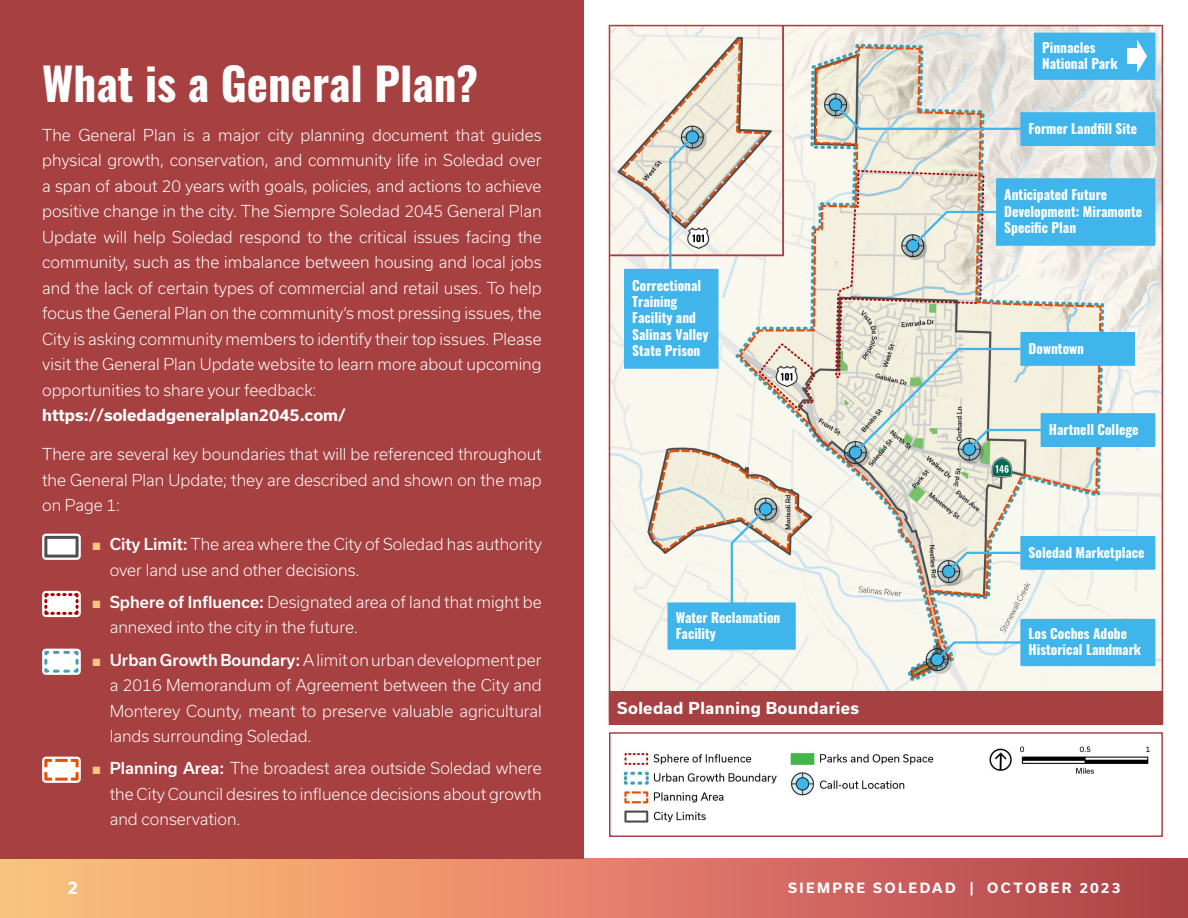
<style>
.page{position:relative;width:1188px;height:918px;background:#fff}
.page>*{position:absolute;margin:0;border:0;box-sizing:border-box;transform-origin:0 0}
.Main_Heading_1{font:700 45px "Oswald";color:#fff}
.t1{font:700 16.5px "Usual";color:#fff}
.t2{font:300 15.75px/25.5px "Usual";color:#fff}
.t3{font:700 15.75px "Usual";letter-spacing:.025em;color:#fff}
.Main_Heading_1-2{font:700 13.5px/16.2px "Oswald";color:#fff}
.t4{font:700 13.5px "Usual";letter-spacing:.18em;color:#fff}
.s1{font-weight:700}
.s2{font-family:"Arial";font-weight:700;color:#f7c580}
.s3{font-weight:500}
</style>
<div class="page">
<div style="left:0;top:859px;width:1188px;height:59px;background:linear-gradient(to right,#ffc580,#b63f4e)"></div>
<div style="left:0;top:0;width:584px;height:859px;background:#a74041"></div>
<div style="left:42px;top:534px;width:39px;height:26px;background:#fff;border:8px solid #fff"></div>
<div style="left:44px;top:536px;width:35px;height:22px;border:3px solid #4f4f4f"></div>
<svg style="left:42px;top:758px;width:39px;height:25px"></svg>
<svg style="left:43px;top:757px;width:37px;height:25px"></svg>
<svg style="left:42px;top:650px;width:39px;height:25px"></svg>
<svg style="left:43px;top:649px;width:37px;height:25px"></svg>
<svg style="left:42px;top:591px;width:39px;height:26px"></svg>
<svg style="left:43px;top:592px;width:37px;height:24px"></svg>
<img style="left:608px;top:24px;width:556px;height:799px">
<div style="left:609px;top:732px;width:554px;height:105px;border:2px solid #a74041"></div>
<div style="left:610px;top:692px;width:552px;height:32px;background:#a74041"></div>
<div style="left:609px;top:691px;width:554px;height:34px;border:2px solid #a74041"></div>
<div style="left:1035px;top:33px;width:120px;height:46px;background:#40b5eb"></div>
<div style="left:1034px;top:33px;width:121px;height:47px;border:2px solid #40b5eb"></div>
<div style="left:668px;top:603px;width:127px;height:46px;background:#40b5eb"></div>
<div style="left:667px;top:602px;width:129px;height:48px;border:2px solid #40b5eb"></div>
<svg style="left:730px;top:506px;width:39px;height:99px;background:#d9e2df"></svg>
<div style="left:625px;top:270px;width:93px;height:98px;background:#40b5eb"></div>
<div style="left:624px;top:269px;width:94px;height:100px;border:2px solid #40b5eb"></div>
<svg style="left:668px;top:133px;width:28px;height:138px;background:#ced7d3"></svg>
<div style="left:1021px;top:620px;width:134px;height:45px;background:#40b5eb"></div>
<div style="left:1020px;top:619px;width:135px;height:47px;border:2px solid #40b5eb"></div>
<svg style="left:933px;top:640px;width:90px;height:24px;background:#c6d9dc"></svg>
<div style="left:997px;top:179px;width:158px;height:66px;background:#40b5eb"></div>
<div style="left:996px;top:178px;width:159px;height:68px;border:2px solid #40b5eb"></div>
<svg style="left:911px;top:210px;width:88px;height:38px;background:#d3dad3"></svg>
<div style="left:1021px;top:537px;width:134px;height:32px;background:#40b5eb"></div>
<div style="left:1020px;top:536px;width:135px;height:34px;border:2px solid #40b5eb"></div>
<svg style="left:945px;top:551px;width:78px;height:24px;background:#c6d7d5"></svg>
<div style="left:1041px;top:414px;width:114px;height:32px;background:#40b5eb"></div>
<div style="left:1041px;top:413px;width:114px;height:34px;border:2px solid #40b5eb"></div>
<div style="left:1021px;top:333px;width:113px;height:32px;background:#40b5eb"></div>
<div style="left:1020px;top:332px;width:115px;height:34px;border:2px solid #40b5eb"></div>
<svg style="left:853px;top:347px;width:190px;height:108px;background:#d7ddd1"></svg>
<svg style="left:1137px;top:40px;width:10px;height:33px"></svg>
<div style="left:1128px;top:48px;width:11px;height:16px;background:#fff"></div>
<div style="left:1021px;top:113px;width:134px;height:32px;background:#40b5eb"></div>
<div style="left:1020px;top:112px;width:135px;height:34px;border:2px solid #40b5eb"></div>
<img style="left:831px;top:100px;width:192px;height:31px">
<p class="Main_Heading_1" style="left:42px;top:60px;width:438px">What is a General Plan?</p>
<p class="t2" style="left:42px;top:122px;width:501px">The General Plan is a major city planning document that guides physical growth, conservation, and community life in Soledad over a span of about 20 years with goals, policies, and actions to achieve positive change in the city. The Siempre Soledad 2045 General Plan Update will help Soledad respond to the critical issues facing the community, such as the imbalance between housing and local jobs and the lack of certain types of commercial and retail uses. To help focus the General Plan on the community’s most pressing issues, the City is asking community members to identify their top issues. Please visit the General Plan Update website to learn more about upcoming opportunities to share your feedback: <span class="s1">https://soledadgeneralplan2045.com/</span></p>
<p class="t2" style="left:42px;top:442px;width:501px;text-align:justify">There are several key boundaries that will be referenced throughout the General Plan Update; they are described and shown on the map on Page 1:</p>
<p class="t2" style="left:110px;top:532px;width:434px;text-indent:-18px"><span class="s2">■</span> <span class="s3">City Limit:</span> The area where the City of Soledad has authority over land use and other decisions.</p>
<p class="t2" style="left:110px;top:589px;width:434px;text-indent:-18px"><span class="s2">■</span> <span class="s3">Sphere of Influence:</span> Designated area of land that might be annexed into the city in the future.</p>
<p class="t2" style="left:110px;top:647px;width:434px;text-align:justify;text-indent:-18px"><span class="s2">■</span> <span class="s3">Urban Growth Boundary:</span> A limit on urban development per a 2016 Memorandum of Agreement between the City and Monterey County, meant to preserve valuable agricultural lands surrounding Soledad.</p>
<p class="t2" style="left:110px;top:756px;width:434px;text-align:justify;text-indent:-18px"><span class="s2">■</span> <span class="s3">Planning Area:</span> The broadest area outside Soledad where the City Council desires to influence decisions about growth and conservation.</p>
<p class="Main_Heading_1-2" style="left:632px;top:278px;width:78px">Correctional<br>Training<br>Facility and<br>Salinas Valley<br>State Prison</p>
<p class="Main_Heading_1-2" style="left:676px;top:610px;width:106px">Water Reclamation<br>Facility</p>
<p class="t3" style="left:617px;top:699px;width:243px">Soledad Planning Boundaries</p>
<p class="Main_Heading_1-2" style="left:1042px;top:40px;width:77px">Pinnacles<br>National Park</p>
<p class="Main_Heading_1-2" style="left:1029px;top:121px;width:110px">Former Landfill Site</p>
<p class="Main_Heading_1-2" style="left:1004px;top:188px;width:139px">Anticipated Future<br>Development: Miramonte<br>Specific Plan</p>
<p class="Main_Heading_1-2" style="left:1029px;top:341px;width:57px">Downtown</p>
<p class="Main_Heading_1-2" style="left:1049px;top:422px;width:91px">Hartnell College</p>
<p class="Main_Heading_1-2" style="left:1029px;top:545px;width:118px">Soledad Marketplace</p>
<p class="Main_Heading_1-2" style="left:1029px;top:626px;width:114px">Los Coches Adobe<br>Historical Landmark</p>
<p class="t1" style="left:68px;top:879px;width:12px">2</p>
<p class="t4" style="left:788px;top:881px;width:334px">SIEMPRE SOLEDAD | OCTOBER 2023</p>
</div>
